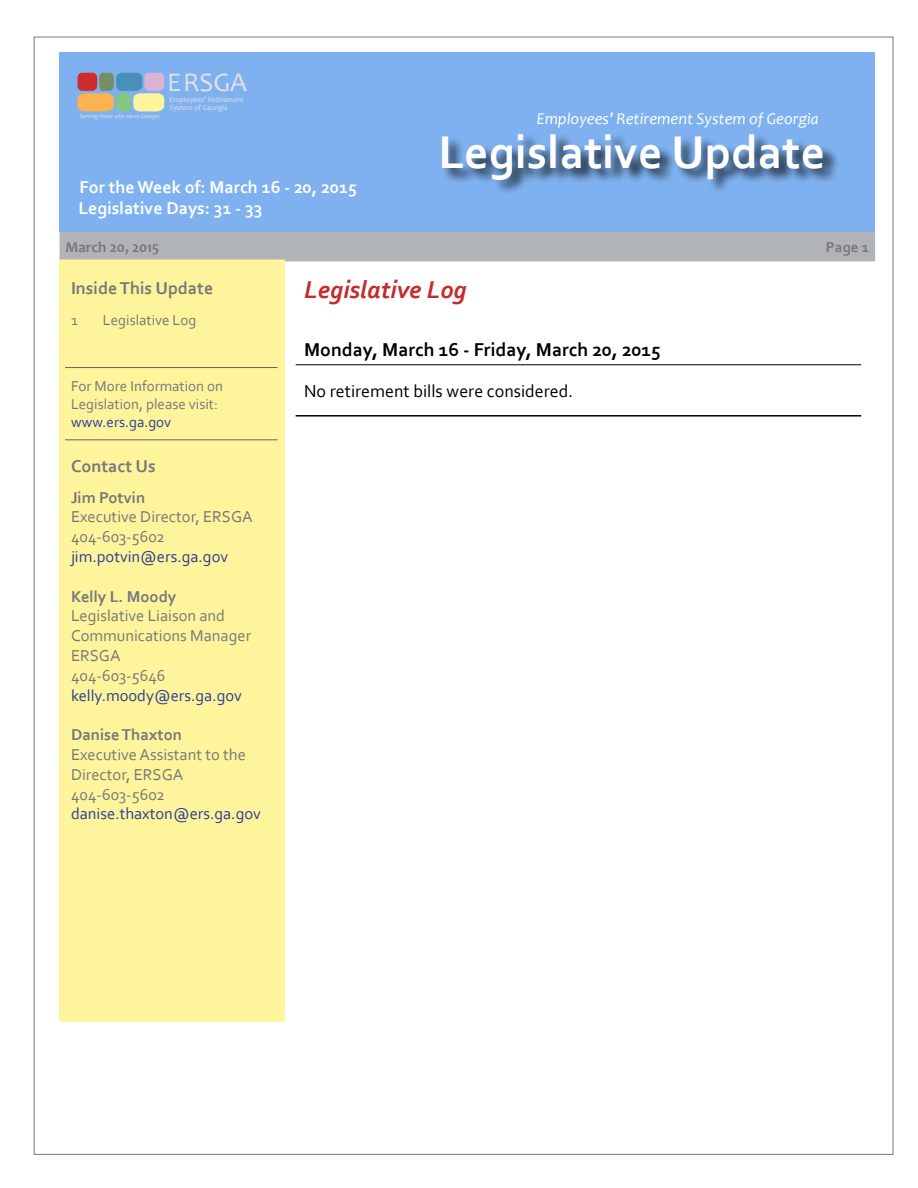
<style>
.page{position:relative;width:918px;height:1188px;background:#fff}
.page>*{position:absolute;margin:0;border:0;box-sizing:border-box;transform-origin:0 0}
.t1{font:700 48px "Corbel";color:#fff}
.t2{font:27.15px "Candara";color:#e1e1e1}
.t3{font:italic 700 25.5px "Corbel";color:#c72c2c}
.t4{font:700 19.5px "Corbel";color:#000}
.t5{font:700 18px/21.6px "Corbel";color:#fff}
.t6{font:18px "Corbel";color:#000}
.t7{font:700 18px "Corbel";color:#77787b}
.t8{font:16.5px/19.8px "Corbel";color:#77787b}
.t9{font:16.5px "Corbel";color:#2c3d98}
.t10{font:italic 16.5px "Candara";color:#fff}
.t11{font:700 16.5px "Corbel";color:#77787b}
.t12{font:15px/18px "Corbel";color:#77787b}
.t13{font:15px "Corbel";color:#2c3d98}
.t14{font:700 15px "Candara";color:#77787b}
.t15{font:700 15px "Corbel";color:#77787b}
.t16{font:7.5px/7.5px "Candara";color:#e1e1e1}
.t17{font:italic 6px "Candara";color:#e1e1e1}
</style>
<div class="page">
<div style="left:60px;top:52px;width:815px;height:180px;background:#7fb1f0"></div>
<div style="left:60px;top:232px;width:815px;height:29px;background:#b1b4b6"></div>
<svg style="left:77px;top:73px;width:87px;height:38px;background:#b3a994"></svg>
<div style="left:442px;top:134px;width:398px;height:60px;background:#000;opacity:.75"></div>
<div style="left:59px;top:260px;width:226px;height:762px;background:#fdf49b"></div>
<hr style="left:65px;top:367px;width:32px;height:1px;background:#636466">
<hr style="left:97px;top:367px;width:181px;height:1px;background:#636466">
<hr style="left:65px;top:439px;width:32px;height:1px;background:#636466">
<hr style="left:97px;top:439px;width:181px;height:1px;background:#636466">
<hr style="left:296px;top:415px;width:565px;height:2px;background:#000">
<hr style="left:296px;top:364px;width:565px;height:1px;background:#000">
<p class="t17" style="left:80px;top:112px;width:82px">Serving those who serve Georgia</p>
<h2 class="t2" style="left:167px;top:66px;width:81px">ERSGA</h2>
<p class="t16" style="left:169px;top:96px;width:76px">Employees’ Retirement<br>System of Georgia</p>
<p class="t5" style="left:79px;top:175px;width:280px">For the Week of: March 16 - 20, 2015<br>Legislative Days: 31 - 33</p>
<p class="t10" style="left:537px;top:108px;width:284px">Employees’ Retirement System of Georgia</p>
<h1 class="t1" style="left:438px;top:122px;width:389px">Legislative Update</h1>
<p class="t14" style="left:66px;top:238px;width:95px">March 20, 2015</p>
<p class="t15" style="left:826px;top:238px;width:45px">Page 1</p>
<p class="t7" style="left:71px;top:276px;width:144px">Inside This Update</p>
<p class="t12" style="left:71px;top:311px;width:8px">1</p>
<p class="t12" style="left:103px;top:311px;width:95px">Legislative Log</p>
<p class="t12" style="left:71px;top:377px;width:154px">For More Information on<br>Legislation, please visit:</p>
<p class="t13" style="left:71px;top:413px;width:102px">www.ers.ga.gov</p>
<p class="t7" style="left:71px;top:455px;width:86px">Contact Us</p>
<p class="t11" style="left:71px;top:487px;width:76px">Jim Potvin</p>
<p class="t8" style="left:71px;top:507px;width:183px">Executive Director, ERSGA<br>404-603-5602</p>
<p class="t9" style="left:71px;top:546px;width:159px">jim.potvin@ers.ga.gov</p>
<p class="t11" style="left:71px;top:586px;width:107px">Kelly L. Moody</p>
<p class="t8" style="left:71px;top:606px;width:182px">Legislative Liaison and<br>Communications Manager<br>ERSGA<br>404-603-5646</p>
<p class="t9" style="left:71px;top:685px;width:172px">kelly.moody@ers.ga.gov</p>
<p class="t11" style="left:71px;top:724px;width:113px">Danise Thaxton</p>
<p class="t8" style="left:71px;top:744px;width:176px">Executive Assistant to the<br>Director, ERSGA<br>404-603-5602</p>
<p class="t9" style="left:71px;top:804px;width:191px">danise.thaxton@ers.ga.gov</p>
<h3 class="t3" style="left:304px;top:273px;width:164px">Legislative Log</h3>
<p class="t4" style="left:304px;top:338px;width:358px">Monday, March 16 - Friday, March 20, 2015</p>
<p class="t6" style="left:304px;top:380px;width:271px">No retirement bills were considered.</p>
</div>
